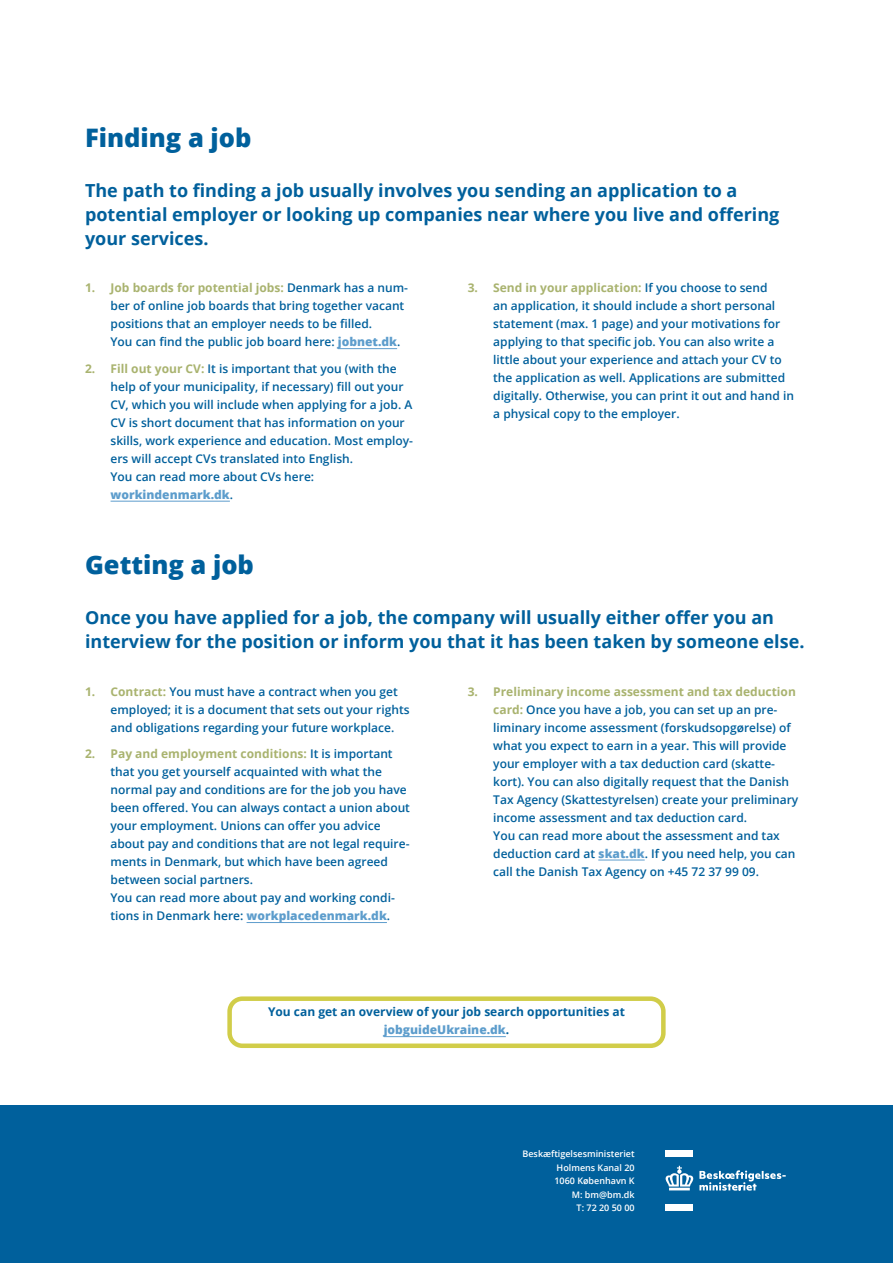
<style>
.page{position:relative;width:893px;height:1263px;background:#fff}
.page>*{position:absolute;margin:0;border:0;box-sizing:border-box;transform-origin:0 0}
.Overskrift{font:800 25.5px "Open Sans";color:#00609c}
.indledende_tekst{font:700 18px/24px "Open Sans";color:#00609c}
.t1{font:600 12px/18px "Open Sans";color:#00609c}
.jobguideukraine_link{font:700 12px/18px "Open Sans";color:#00609c;text-align:center}
.kolofon{font:600 9px "Open Sans";color:#fff}
.s1{font-weight:700;color:#a9b36f}
.s2{font-weight:800;color:#5d9dcc}
</style>
<div class="page">
<hr style="left:247px;top:922px;width:140px;height:1px;background:#5d9dcc">
<hr style="left:598px;top:860px;width:47px;height:1px;background:#5d9dcc">
<hr style="left:338px;top:348px;width:59px;height:1px;background:#5d9dcc">
<hr style="left:111px;top:501px;width:119px;height:1px;background:#5d9dcc">
<div style="left:227px;top:996px;width:439px;height:52px;border:4px solid #d1cd49;border-radius:13px"></div>
<hr style="left:384px;top:1036px;width:122px;height:1px;background:#5d9dcc">
<div style="left:0;top:1106px;width:893px;height:157px;background:#00609c"></div>
<svg style="left:699px;top:1170px;width:87px;height:20px"></svg>
<div style="left:666px;top:1150px;width:27px;height:7px;background:#fff"></div>
<svg style="left:666px;top:1166px;width:27px;height:24px"></svg>
<div style="left:666px;top:1204px;width:27px;height:7px;background:#fff"></div>
<h2 class="Overskrift" style="left:85px;top:118px;width:168px">Finding a job</h2>
<p class="indledende_tekst" style="left:85px;top:178px;width:696px">The path to finding a job usually involves you sending an application to a potential employer or looking up companies near where you live and offering your services.</p>
<p class="t1" style="left:111px;top:279px;width:299px;text-indent:-26px"><span class="s1">1. Job boards for potential jobs:</span> Denmark has a num&shy;ber of online job boards that bring together vacant positions that an employer needs to be filled.<br>You can find the public job board here: <span class="s2">jobnet.dk</span>.</p>
<p class="t1" style="left:111px;top:359px;width:304px;text-indent:-26px"><span class="s1">2. Fill out your CV:</span> It is important that you (with the help of your municipality, if necessary) fill out your CV, which you will include when applying for a job. A CV is short document that has information on your skills, work experience and education. Most employ&shy;ers will accept CVs translated into English.<br>You can read more about CVs here: <span class="s2">workindenmark.dk</span>.</p>
<p class="t1" style="left:493px;top:279px;width:302px;text-indent:-26px"><span class="s1">3. Send in your application:</span> If you choose to send<br>an application, it should include a short personal statement (max. 1 page) and your motivations for applying to that specific job. You can also write a little about your experience and attach your CV to the application as well. Applications are submitted digitally. Otherwise, you can print it out and hand in a physical copy to the employer.</p>
<h2 class="Overskrift" style="left:85px;top:546px;width:170px">Getting a job</h2>
<p class="indledende_tekst" style="left:85px;top:605px;width:721px">Once you have applied for a job, the company will usually either offer you an interview for the position or inform you that it has been taken by someone else.</p>
<p class="t1" style="left:111px;top:682px;width:301px;text-indent:-26px"><span class="s1">1. Contract:</span> You must have a contract when you get employed; it is a document that sets out your rights and obligations regarding your future workplace.</p>
<p class="t1" style="left:111px;top:745px;width:301px;text-indent:-26px"><span class="s1">2. Pay and employment conditions:</span> It is important that you get yourself acquainted with what the normal pay and conditions are for the job you have been offered. You can always contact a union about your employment. Unions can offer you advice about pay and conditions that are not legal require&shy;ments in Denmark, but which have been agreed between social partners.<br>You can read more about pay and working condi&shy;tions in Denmark here: <span class="s2">workplacedenmark.dk</span>.</p>
<p class="t1" style="left:493px;top:682px;width:307px;text-indent:-26px"><span class="s1">3. Preliminary income assessment and tax deduction card:</span> Once you have a job, you can set up an pre&shy;liminary income assessment (forskudsopgørelse) of what you expect to earn in a year. This will provide your employer with a tax deduction card (skatte&shy;kort). You can also digitally request that the Danish Tax Agency (Skattestyrelsen) create your preliminary income assessment and tax deduction card.<br>You can read more about the assessment and tax deduction card at <span class="s2">skat.dk</span>. If you need help, you can call the Danish Tax Agency on +45 72 37 99 09.</p>
<p class="jobguideukraine_link" style="left:268px;top:1003px;width:358px">You can get an overview of your job search opportunities at <span class="s2">jobguideUkraine.dk</span>.</p>
<p class="kolofon" style="left:522px;top:1148px;width:114px">Beskæftigelsesministeriet</p>
<p class="kolofon" style="left:557px;top:1161px;width:80px">Holmens Kanal 20</p>
<p class="kolofon" style="left:554px;top:1175px;width:82px">1060 København K</p>
<p class="kolofon" style="left:572px;top:1188px;width:64px">M: bm@bm.dk</p>
<p class="kolofon" style="left:577px;top:1202px;width:60px">T: 72 20 50 00</p>
</div>
